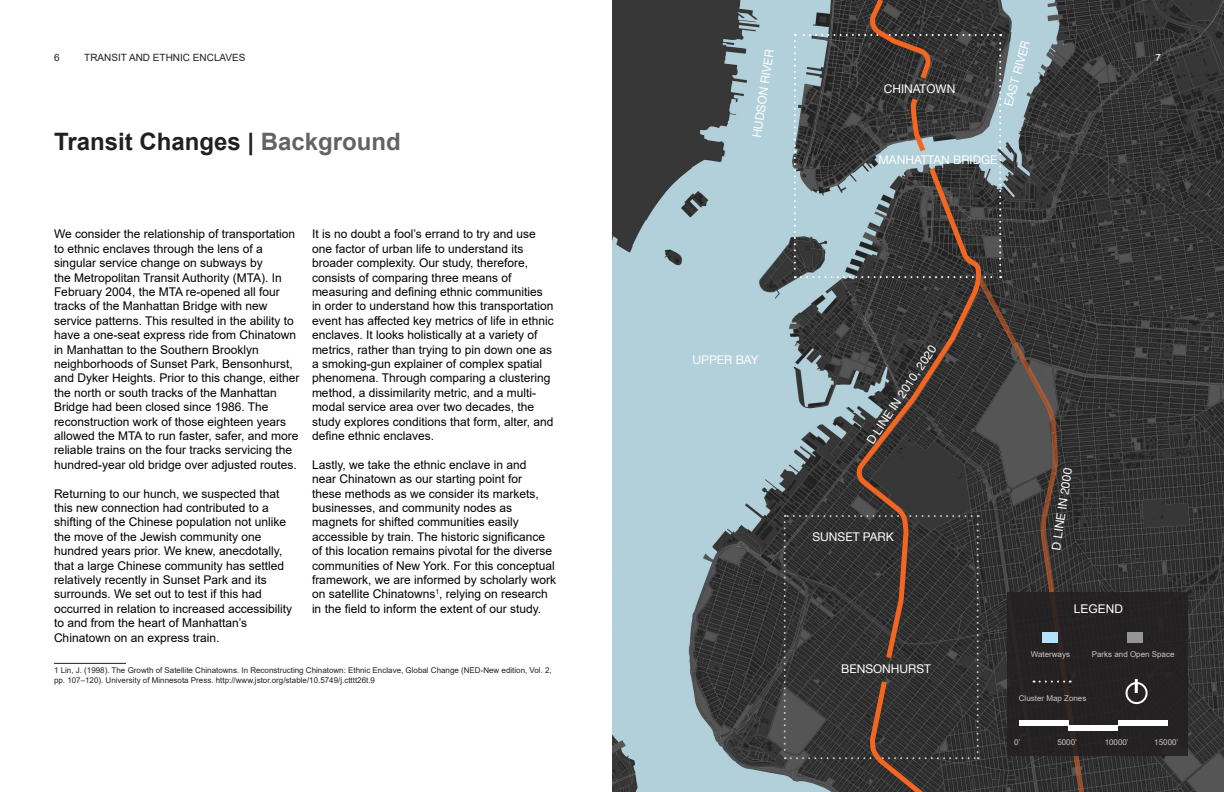
<style>
.page{position:relative;width:1224px;height:792px;background:#fff}
.page>*{position:absolute;margin:0;border:0;box-sizing:border-box;transform-origin:0 0}
.t1{font:700 24px "Arial";color:#231f20}
.t2{font:12px/14.4px "Arial";color:#000}
.t3{font:12px "Helvetica Neue";color:#fff}
.t4{font:12px "Arial";color:#fff}
.t5{font:10px "Arial";color:#231f20}
.t6{font:10px "Arial";color:#fff}
.t7{font:8px/9.6px "Arial";color:#231f20}
.t8{font:8px "Arial";color:#c7c8ca}
.s1{color:#636366}
</style>
<div class="page">
<img style="left:612px;top:0;width:612px;height:792px">
<svg style="left:979px;top:278px;width:106px;height:514px;background:#3d3a39"></svg>
<div style="left:1008px;top:592px;width:180px;height:164px;background:#231f20"></div>
<hr style="left:54px;top:663px;width:72px;height:1px;background:#231f20">
<div style="left:1127px;top:632px;width:16px;height:11px;background:#939598"></div>
<div style="left:1042px;top:632px;width:16px;height:11px;background:#b3e3f9"></div>
<div style="left:1068px;top:725px;width:50px;height:6px;background:#fff"></div>
<div style="left:1118px;top:720px;width:50px;height:5px;background:#fff"></div>
<div style="left:1126px;top:682px;width:22px;height:22px;border:2px solid #fff;border-radius:50%"></div>
<hr style="left:1135px;top:679px;width:3px;height:14px;background:#fff">
<svg style="left:1034px;top:681px;width:37px;height:2px"></svg>
<svg style="left:794px;top:0;width:207px;height:278px;background:#5a5f60"></svg>
<svg style="left:784px;top:515px;width:195px;height:277px;background:#3c3a38"></svg>
<div style="left:1019px;top:720px;width:49px;height:5px;background:#fff"></div>
<svg style="left:851px;top:163px;width:133px;height:501px;background:#45413e"></svg>
<p class="t5" style="left:54px;top:51px;width:7px">6</p>
<p class="t5" style="left:84px;top:51px;width:163px">TRANSIT AND ETHNIC ENCLAVES</p>
<p class="t1" style="left:54px;top:125px;width:348px">Transit Changes | <span class="s1">Background</span></p>
<p class="t2" style="left:54px;top:227px;width:247px">We consider the relationship of transportation to ethnic enclaves through the lens of a singular service change on subways by<br>the Metropolitan Transit Authority (MTA). In February 2004, the MTA re-opened all four tracks of the Manhattan Bridge with new service patterns. This resulted in the ability to have a one-seat express ride from Chinatown in Manhattan to the Southern Brooklyn neighborhoods of Sunset Park, Bensonhurst, and Dyker Heights. Prior to this change, either the north or south tracks of the Manhattan Bridge had been closed since 1986. The reconstruction work of those eighteen years allowed the MTA to run faster, safer, and more reliable trains on the four tracks servicing the hundred-year old bridge over adjusted routes.</p>
<p class="t2" style="left:54px;top:486px;width:240px">Returning to our hunch, we suspected that this new connection had contributed to a shifting of the Chinese population not unlike the move of the Jewish community one hundred years prior. We knew, anecdotally, that a large Chinese community has settled relatively recently in Sunset Park and its surrounds. We set out to test if this had occurred in relation to increased accessibility to and from the heart of Manhattan’s Chinatown on an express train.</p>
<p class="t7" style="left:54px;top:665px;width:499px">1 Lin, J. (1998). The Growth of Satellite Chinatowns. In Reconstructing Chinatown: Ethnic Enclave, Global Change (NED-New edition, Vol. 2, pp. 107–120). University of Minnesota Press. http://www.jstor.org/stable/10.5749/j.ctttt26t.9</p>
<p class="t2" style="left:312px;top:227px;width:243px">It is no doubt a fool’s errand to try and use one factor of urban life to understand its broader complexity. Our study, therefore, consists of comparing three means of measuring and defining ethnic communities in order to understand how this transportation event has affected key metrics of life in ethnic enclaves. It looks holistically at a variety of metrics, rather than trying to pin down one as a smoking-gun explainer of complex spatial phenomena. Through comparing a clustering method, a dissimilarity metric, and a multi&shy;modal service area over two decades, the study explores conditions that form, alter, and define ethnic enclaves.</p>
<p class="t2" style="left:312px;top:457px;width:246px">Lastly, we take the ethnic enclave in and<br>near Chinatown as our starting point for<br>these methods as we consider its markets, businesses, and community nodes as magnets for shifted communities easily accessible by train. The historic significance of this location remains pivotal for the diverse communities of New York. For this conceptual framework, we are informed by scholarly work on satellite Chinatowns<sup>1</sup>, relying on research in the field to inform the extent of our study.</p>
<p class="t3" style="left:748px;top:136px;width:90px;rotate:-82deg">HUDSON RIVER</p>
<p class="t3" style="left:999px;top:104px;width:69px;rotate:-74deg">EAST RIVER</p>
<p class="t3" style="left:884px;top:80px;width:73px">CHINATOWN</p>
<p class="t3" style="left:878px;top:151px;width:121px">MANHATTAN BRIDGE</p>
<p class="t6" style="left:1156px;top:51px;width:7px">7</p>
<p class="t3" style="left:693px;top:351px;width:67px">UPPER BAY</p>
<p class="t3" style="left:863px;top:439px;width:118px;rotate:-57deg">D LINE IN 2010, 2020</p>
<p class="t3" style="left:813px;top:528px;width:83px">SUNSET PARK</p>
<p class="t3" style="left:1048px;top:549px;width:84px;rotate:-82deg">D LINE IN 2000</p>
<p class="t4" style="left:1074px;top:600px;width:51px">LEGEND</p>
<p class="t3" style="left:841px;top:660px;width:91px">BENSONHURST</p>
<p class="t8" style="left:1031px;top:648px;width:41px">Waterways</p>
<p class="t8" style="left:1092px;top:648px;width:84px">Parks and Open Space</p>
<p class="t8" style="left:1019px;top:692px;width:69px">Cluster Map Zones</p>
<p class="t8" style="left:1057px;top:736px;width:21px">5000’</p>
<p class="t8" style="left:1105px;top:736px;width:26px">10000’</p>
<p class="t8" style="left:1154px;top:736px;width:26px">15000’</p>
<p class="t8" style="left:1014px;top:736px;width:8px">0’</p>
</div>
